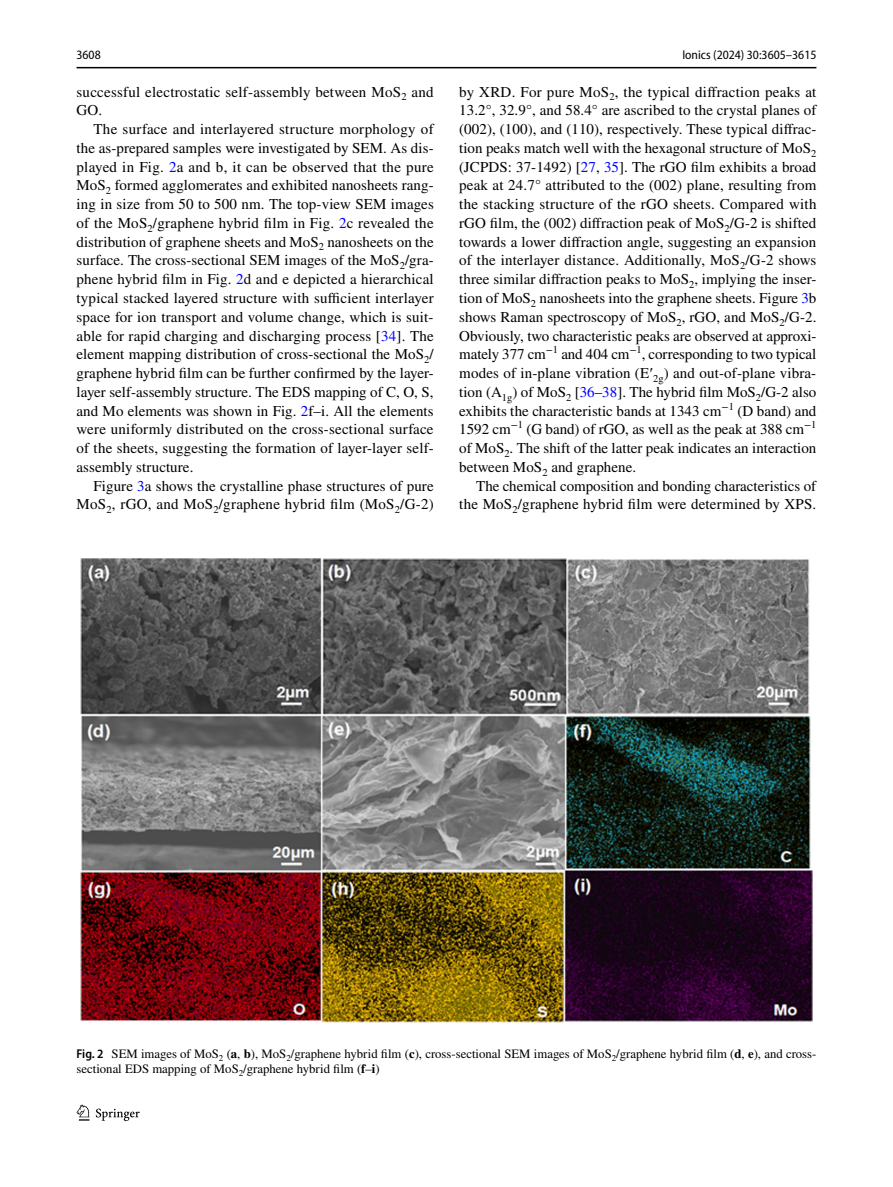
<style>
.page{position:relative;width:893px;height:1187px;background:#fff}
.page>*{position:absolute;margin:0;border:0;box-sizing:border-box;transform-origin:0 0}
.t1{font:15px/18.8px "STIX";letter-spacing:.005em;color:#000;text-align:justify}
.t2{font:12.75px/15px "STIX";color:#000}
.t3{font:semi-condensed 12.75px "Myriad Pro";color:#000}
.s1{color:#00f}
.s2{font-family:"Times New Roman"}
.s3{font-family:"Myriad Pro";font-weight:600;font-stretch:semi-condensed}
.s4{font-weight:700}
</style>
<div class="page">
<hr style="left:77px;top:67px;width:739px;height:1px;background:#000">
<svg style="left:77px;top:1104px;width:12px;height:16px"></svg>
<svg style="left:96px;top:1108px;width:44px;height:12px"></svg>
<img style="left:81px;top:558px;width:731px;height:464px">
<p class="t3" style="left:77px;top:48px;width:26px">3608</p>
<p class="t3" style="left:682px;top:48px;width:136px">Ionics (2024) 30:3605–3615</p>
<p class="t1" style="left:77px;top:83px;width:359px">successful electrostatic self-assembly between MoS<sub>2</sub> and<br>GO.</p>
<p class="t1" style="left:77px;top:121px;width:359px;text-indent:17px">The surface and interlayered structure morphology of the as-prepared samples were investigated by SEM. As dis&shy;played in Fig. <span class="s1">2</span>a and b, it can be observed that the pure MoS<sub>2</sub> formed agglomerates and exhibited nanosheets rang&shy;ing in size from 50 to 500 nm. The top-view SEM images of the MoS<sub>2</sub>/graphene hybrid film in Fig. <span class="s1">2</span>c revealed the distribution of graphene sheets and MoS<sub>2</sub> nanosheets on the surface. The cross-sectional SEM images of the MoS<sub>2</sub>/gra&shy;phene hybrid film in Fig. <span class="s1">2</span>d and e depicted a hierarchical typical stacked layered structure with sufficient interlayer space for ion transport and volume change, which is suit&shy;able for rapid charging and discharging process [<span class="s1">34</span>]. The element mapping distribution of cross-sectional the MoS<sub>2</sub>/ graphene hybrid film can be further confirmed by the layer&shy;layer self-assembly structure. The EDS mapping of C, O, S, and Mo elements was shown in Fig. <span class="s1">2</span>f–i. All the elements were uniformly distributed on the cross-sectional surface of the sheets, suggesting the formation of layer-layer self&shy;assembly structure.</p>
<p class="t1" style="left:77px;top:477px;width:359px;text-align:right">Figure <span class="s1">3</span>a shows the crystalline phase structures of pure<br>MoS<sub>2</sub>, rGO, and MoS<sub>2</sub>/graphene hybrid film (MoS<sub>2</sub>/G-2)</p>
<p class="t1" style="left:459px;top:83px;width:359px">by XRD. For pure MoS<sub>2</sub>, the typical diffraction peaks at 13.2°, 32.9°, and 58.4° are ascribed to the crystal planes of (002), (100), and (110), respectively. These typical diffrac&shy;tion peaks match well with the hexagonal structure of MoS<sub>2 </sub>(JCPDS: 37-1492) [<span class="s1">27</span>, <span class="s1">35</span>]. The rGO film exhibits a broad peak at 24.7° attributed to the (002) plane, resulting from the stacking structure of the rGO sheets. Compared with rGO film, the (002) diffraction peak of MoS<sub>2</sub>/G-2 is shifted towards a lower diffraction angle, suggesting an expansion of the interlayer distance. Additionally, MoS<sub>2</sub>/G-2 shows three similar diffraction peaks to MoS<sub>2</sub>, implying the inser&shy;tion of MoS<sub>2</sub> nanosheets into the graphene sheets. Figure <span class="s1">3</span>b shows Raman spectroscopy of MoS<sub>2</sub>, rGO, and MoS<sub>2</sub>/G-2.<br>Obviously, two characteristic peaks are observed at approxi&shy;mately 377 cm<sup>−1</sup> and 404 cm<sup>−1</sup>, corresponding to two typical modes of in-plane vibration (E<span class="s2">′</span><sub>2g</sub>) and out-of-plane vibra&shy;tion (A<sub>1g</sub>) of MoS<sub>2</sub> [<span class="s1">36</span>–<span class="s1">38</span>]. The hybrid film MoS<sub>2</sub>/G-2 also exhibits the characteristic bands at 1343 cm<sup>−1</sup> (D band) and 1592 cm<sup>−1</sup> (G band) of rGO, as well as the peak at 388 cm<sup>−1 </sup>of MoS<sub>2</sub>. The shift of the latter peak indicates an interaction between MoS<sub>2</sub> and graphene.</p>
<p class="t1" style="left:459px;top:477px;width:359px;text-align:right">The chemical composition and bonding characteristics of the MoS<sub>2</sub>/graphene hybrid film were determined by XPS.</p>
<p class="t2" style="left:77px;top:1046px;width:741px"><span class="s3">Fig. 2</span> SEM images of MoS<sub>2</sub> (<span class="s4">a</span>, <span class="s4">b</span>), MoS<sub>2</sub>/graphene hybrid film (<span class="s4">c</span>), cross-sectional SEM images of MoS<sub>2</sub>/graphene hybrid film (<span class="s4">d</span>, <span class="s4">e</span>), and cross&shy;sectional EDS mapping of MoS<sub>2</sub>/graphene hybrid film (<span class="s4">f</span>–<span class="s4">i</span>)</p>
</div>
